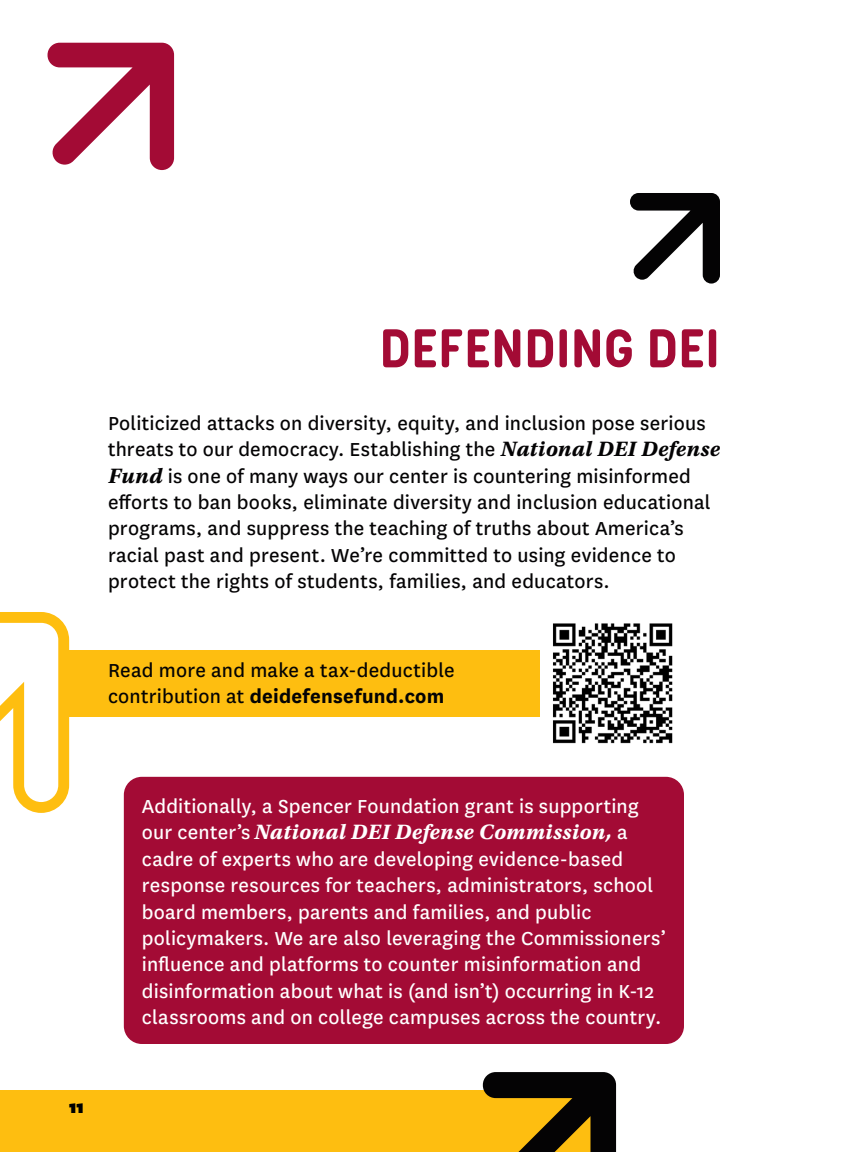
<style>
.page{position:relative;width:864px;height:1152px;background:#fff}
.page>*{position:absolute;margin:0;border:0;box-sizing:border-box;transform-origin:0 0}
.Secondary_headers{font:700 54px "Korolev Rounded";color:#a30b35}
._11_body{font:22px/26.4px "National";letter-spacing:.01em;color:#040304}
._11_body-2{font:22px/26.4px "National";letter-spacing:.01em;color:#fff}
.t1{font:900 20px "National";color:#000}
.s1{font-family:"Utopia Std Bold Capt It"}
.s2{font-weight:700}
</style>
<div class="page">
<div style="left:0;top:1090px;width:611px;height:62px;background:#febe10"></div>
<svg style="left:0;top:612px;width:69px;height:201px"></svg>
<svg style="left:483px;top:1072px;width:133px;height:80px"></svg>
<svg style="left:48px;top:43px;width:126px;height:127px"></svg>
<div style="left:60px;top:650px;width:480px;height:67px;background:#febe10"></div>
<svg style="left:630px;top:193px;width:90px;height:91px"></svg>
<img style="left:553px;top:623px;width:120px;height:121px">
<div style="left:124px;top:777px;width:560px;height:267px;background:#a30b35;border-radius:18px"></div>
<p class="Secondary_headers" style="left:379px;top:315px;width:342px">DEFENDING DEI</p>
<p class="_11_body" style="left:108px;top:409px;width:614px">Politicized attacks on diversity, equity, and inclusion pose serious threats to our democracy. Establishing the <span class="s1">National DEI Defense Fund</span> is one of many ways our center is countering misinformed efforts to ban books, eliminate diversity and inclusion educational programs, and suppress the teaching of truths about America’s racial past and present. We’re committed to using evidence to protect the rights of students, families, and educators.</p>
<p class="_11_body" style="left:108px;top:656px;width:348px">Read more and make a tax-deductible contribution at <span class="s2">deidefensefund.com</span></p>
<p class="t1" style="left:69px;top:1093px;width:16px">11</p>
<p class="_11_body-2" style="left:142px;top:792px;width:525px">Additionally, a Spencer Foundation grant is supporting our center’s <span class="s1">National DEI Defense Commission,</span> a cadre of experts who are developing evidence-based response resources for teachers, administrators, school board members, parents and families, and public policymakers. We are also leveraging the Commissioners’ influence and platforms to counter misinformation and disinformation about what is (and isn’t) occurring in K-12 classrooms and on college campuses across the country.</p>
</div>
